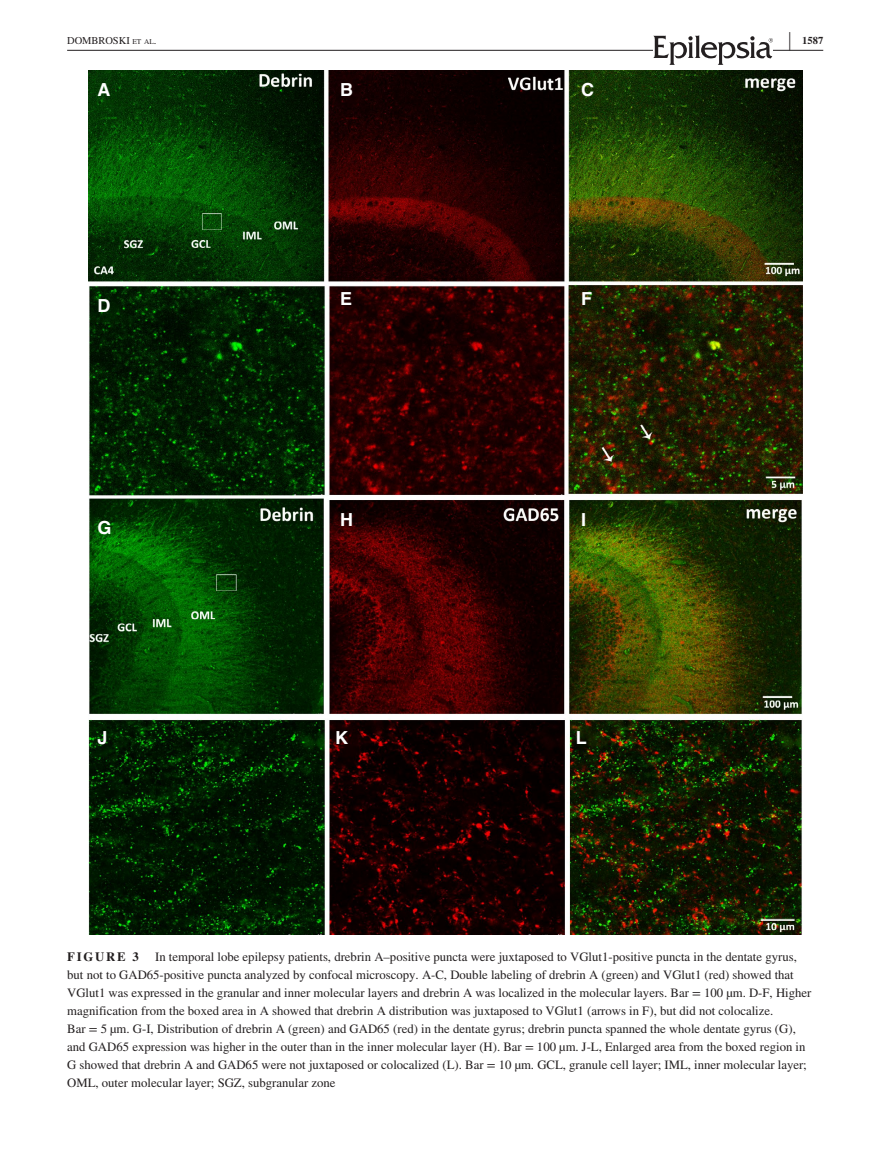
<style>
.page{position:relative;width:893px;height:1174px;background:#fff}
.page>*{position:absolute;margin:0;border:0;box-sizing:border-box;transform-origin:0 0}
.t1{font:700 25.95px "STIX";color:#231f20;scale:.36 1}
.t2{font:700 18px "Helvetica";color:#fff}
.t3{font:12.75px/18px "STIX";color:#231f20}
.t4{font:700 12.75px "STIX";letter-spacing:.14em;color:#231f20}
.t5{font:10.5px "STIX";color:#231f20}
.t6{font:700 10.5px "STIX";color:#231f20}
.s1{font-size:7.35px}
</style>
<div class="page">
<hr style="left:67px;top:50px;width:756px;height:1px;background:#231f20">
<svg style="left:653px;top:35px;width:120px;height:30px"></svg>
<img style="left:88px;top:70px;width:714px;height:864px">
<h1 class="t1" style="left:789px;top:26px;width:7px">|</h1>
<p class="t5" style="left:67px;top:33px;width:91px">DOMBROSKI <span class="s1">et al</span>.</p>
<p class="t6" style="left:802px;top:34px;width:22px">1587</p>
<h2 class="t2" style="left:97px;top:78px;width:14px">A</h2>
<h2 class="t2" style="left:97px;top:295px;width:14px">D</h2>
<h2 class="t2" style="left:97px;top:516px;width:16px">G</h2>
<h2 class="t2" style="left:340px;top:78px;width:14px">B</h2>
<h2 class="t2" style="left:581px;top:78px;width:14px">C</h2>
<h2 class="t2" style="left:340px;top:288px;width:14px">E</h2>
<h2 class="t2" style="left:581px;top:288px;width:12px">F</h2>
<h2 class="t2" style="left:340px;top:509px;width:14px">H</h2>
<h2 class="t2" style="left:581px;top:509px;width:7px">I</h2>
<h2 class="t2" style="left:97px;top:727px;width:12px">J</h2>
<h2 class="t2" style="left:335px;top:727px;width:14px">K</h2>
<h2 class="t2" style="left:576px;top:727px;width:12px">L</h2>
<p class="t4" style="left:67px;top:949px;width:73px">FIGURE 3</p>
<p class="t3" style="left:67px;top:948px;width:746px;text-indent:88px">In temporal lobe epilepsy patients, drebrin A–positive puncta were juxtaposed to VGlut1-positive puncta in the dentate gyrus, but not to GAD65-positive puncta analyzed by confocal microscopy. A-C, Double labeling of drebrin A (green) and VGlut1 (red) showed that VGlut1 was expressed in the granular and inner molecular layers and drebrin A was localized in the molecular layers. Bar = 100 µm. D-F, Higher magnification from the boxed area in A showed that drebrin A distribution was juxtaposed to VGlut1 (arrows in F), but did not colocalize.<br>Bar = 5 µm. G-I, Distribution of drebrin A (green) and GAD65 (red) in the dentate gyrus; drebrin puncta spanned the whole dentate gyrus (G), and GAD65 expression was higher in the outer than in the inner molecular layer (H). Bar = 100 µm. J-L, Enlarged area from the boxed region in G showed that drebrin A and GAD65 were not juxtaposed or colocalized (L). Bar = 10 µm. GCL, granule cell layer; IML, inner molecular layer; OML, outer molecular layer; SGZ, subgranular zone</p>
</div>
